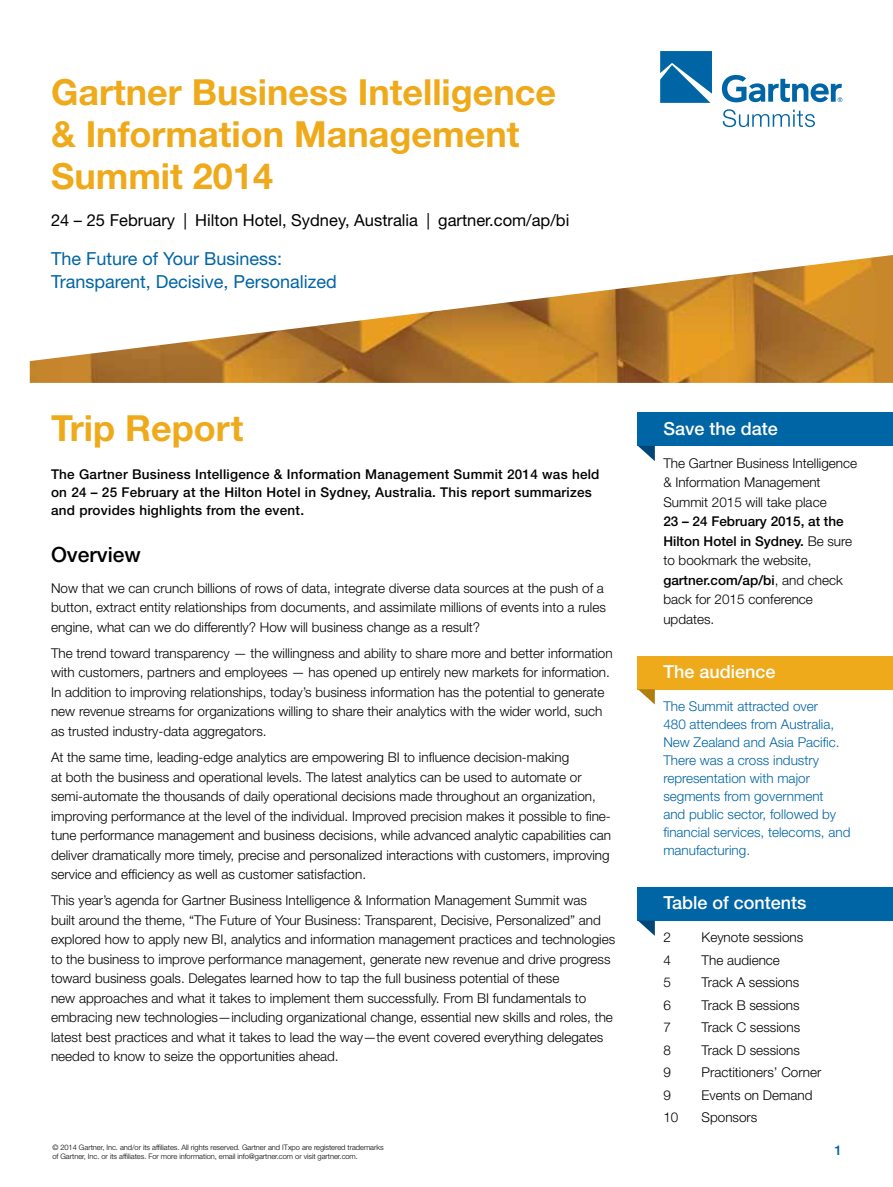
<style>
.page{position:relative;width:893px;height:1187px;background:#fff}
.page>*{position:absolute;margin:0;border:0;box-sizing:border-box;transform-origin:0 0}
.t1{font:700 36px/42px "Helvetica Neue LT";color:#efaa1b}
.t2{font:500 21px "Helvetica Neue LT";color:#000}
.t3{font:18px/22.5px "Helvetica Neue LT";color:#0065a4}
.t4{font:500 18px "Helvetica Neue LT";color:#fff}
.t5{font:16.5px "Helvetica Neue LT";color:#000}
.t6{font:300 13.5px/19.5px "Helvetica Neue LT";color:#000}
.t7{font:300 13.5px/18px "Helvetica Neue LT";color:#0065a4}
.t8{font:500 13.5px/18px "Helvetica Neue LT";letter-spacing:.02em;color:#000}
.t9{font:500 13.5px "Helvetica Neue LT";color:#0065a4}
.t10{font:300 7.5px/9px "Helvetica Neue LT";letter-spacing:-.005em;color:#000}
.s1{font-weight:500}
</style>
<div class="page">
<img style="left:30px;top:255px;width:863px;height:128px">
<svg style="left:660px;top:51px;width:52px;height:52px;background:#1e77ae"></svg>
<svg style="left:722px;top:75px;width:120px;height:27px"></svg>
<svg style="left:723px;top:109px;width:92px;height:18px"></svg>
<div style="left:638px;top:412px;width:255px;height:34px;background:#0065a4"></div>
<svg style="left:638px;top:446px;width:17px;height:15px"></svg>
<div style="left:638px;top:887px;width:255px;height:33px;background:#0065a4"></div>
<svg style="left:638px;top:920px;width:17px;height:15px"></svg>
<div style="left:638px;top:656px;width:255px;height:33px;background:#efaa1b"></div>
<svg style="left:638px;top:689px;width:17px;height:15px"></svg>
<h1 class="t1" style="left:51px;top:70px;width:507px">Gartner Business Intelligence &amp; Information Management<br>Summit 2014</h1>
<p class="t5" style="left:51px;top:210px;width:520px">24 – 25 February | Hilton Hotel, Sydney, Australia | gartner.com/ap/bi</p>
<h3 class="t3" style="left:51px;top:247px;width:287px">The Future of Your Business:<br>Transparent, Decisive, Personalized</h3>
<h1 class="t1" style="left:51px;top:406px;width:194px">Trip Report</h1>
<p class="t8" style="left:51px;top:464px;width:550px">The Gartner Business Intelligence &amp; Information Management Summit 2014 was held on 24 – 25 February at the Hilton Hotel in Sydney, Australia. This report summarizes and provides highlights from the event.</p>
<h2 class="t2" style="left:51px;top:542px;width:91px">Overview</h2>
<p class="t6" style="left:51px;top:577px;width:556px">Now that we can crunch billions of rows of data, integrate diverse data sources at the push of a button, extract entity relationships from documents, and assimilate millions of events into a rules engine, what can we do differently? How will business change as a result?</p>
<p class="t6" style="left:51px;top:643px;width:563px">The trend toward transparency — the willingness and ability to share more and better information with customers, partners and employees — has opened up entirely new markets for information.<br>In addition to improving relationships, today’s business information has the potential to generate new revenue streams for organizations willing to share their analytics with the wider world, such as trusted industry-data aggregators.</p>
<p class="t6" style="left:51px;top:747px;width:561px">At the same time, leading-edge analytics are empowering BI to influence decision-making<br>at both the business and operational levels. The latest analytics can be used to automate or semi-automate the thousands of daily operational decisions made throughout an organization, improving performance at the level of the individual. Improved precision makes it possible to fine&shy;tune performance management and business decisions, while advanced analytic capabilities can deliver dramatically more timely, precise and personalized interactions with customers, improving service and efficiency as well as customer satisfaction.</p>
<p class="t6" style="left:51px;top:890px;width:566px">This year’s agenda for Gartner Business Intelligence &amp; Information Management Summit was<br>built around the theme, “The Future of Your Business: Transparent, Decisive, Personalized” and explored how to apply new BI, analytics and information management practices and technologies to the business to improve performance management, generate new revenue and drive progress toward business goals. Delegates learned how to tap the full business potential of these<br>new approaches and what it takes to implement them successfully. From BI fundamentals to embracing new technologies—including organizational change, essential new skills and roles, the latest best practices and what it takes to lead the way—the event covered everything delegates needed to know to seize the opportunities ahead.</p>
<p class="t10" style="left:52px;top:1142px;width:333px">© 2014 Gartner, Inc. and/or its affiliates. All rights reserved. Gartner and ITxpo are registered trademarks of Gartner, Inc. or its affiliates. For more information, email info@gartner.com or visit gartner.com.</p>
<h3 class="t4" style="left:663px;top:417px;width:116px">Save the date</h3>
<p class="t6" style="left:663px;top:452px;width:195px">The Gartner Business Intelligence &amp; Information Management<br>Summit 2015 will take place</p>
<p class="t6" style="left:663px;top:511px;width:190px"><span class="s1">23 – 24 February 2015, at the<br>Hilton Hotel in Sydney.</span> Be sure to bookmark the website, <span class="s1">gartner.com/ap/bi</span>, and check back for 2015 conference updates.</p>
<h3 class="t4" style="left:663px;top:660px;width:114px">The audience</h3>
<p class="t7" style="left:663px;top:696px;width:189px">The Summit attracted over<br>480 attendees from Australia,<br>New Zealand and Asia Pacific.<br>There was a cross industry representation with major segments from government<br>and public sector, followed by financial services, telecoms, and manufacturing.</p>
<h3 class="t4" style="left:663px;top:892px;width:145px">Table of contents</h3>
<p class="t6" style="left:663px;top:927px;width:9px">2</p>
<p class="t6" style="left:702px;top:927px;width:103px">Keynote sessions</p>
<p class="t6" style="left:663px;top:949px;width:9px">4</p>
<p class="t6" style="left:702px;top:949px;width:80px">The audience</p>
<p class="t6" style="left:663px;top:972px;width:9px">5</p>
<p class="t6" style="left:702px;top:972px;width:99px">Track A sessions</p>
<p class="t6" style="left:663px;top:994px;width:9px">6</p>
<p class="t6" style="left:702px;top:994px;width:100px">Track B sessions</p>
<p class="t6" style="left:663px;top:1017px;width:9px">7</p>
<p class="t6" style="left:702px;top:1017px;width:100px">Track C sessions</p>
<p class="t6" style="left:663px;top:1039px;width:9px">8</p>
<p class="t6" style="left:702px;top:1039px;width:100px">Track D sessions</p>
<p class="t6" style="left:663px;top:1062px;width:9px">9</p>
<p class="t6" style="left:702px;top:1062px;width:121px">Practitioners’ Corner</p>
<p class="t6" style="left:663px;top:1084px;width:9px">9</p>
<p class="t6" style="left:702px;top:1084px;width:112px">Events on Demand</p>
<p class="t6" style="left:663px;top:1107px;width:17px">10</p>
<p class="t6" style="left:702px;top:1107px;width:57px">Sponsors</p>
<p class="t9" style="left:834px;top:1141px;width:9px">1</p>
</div>
